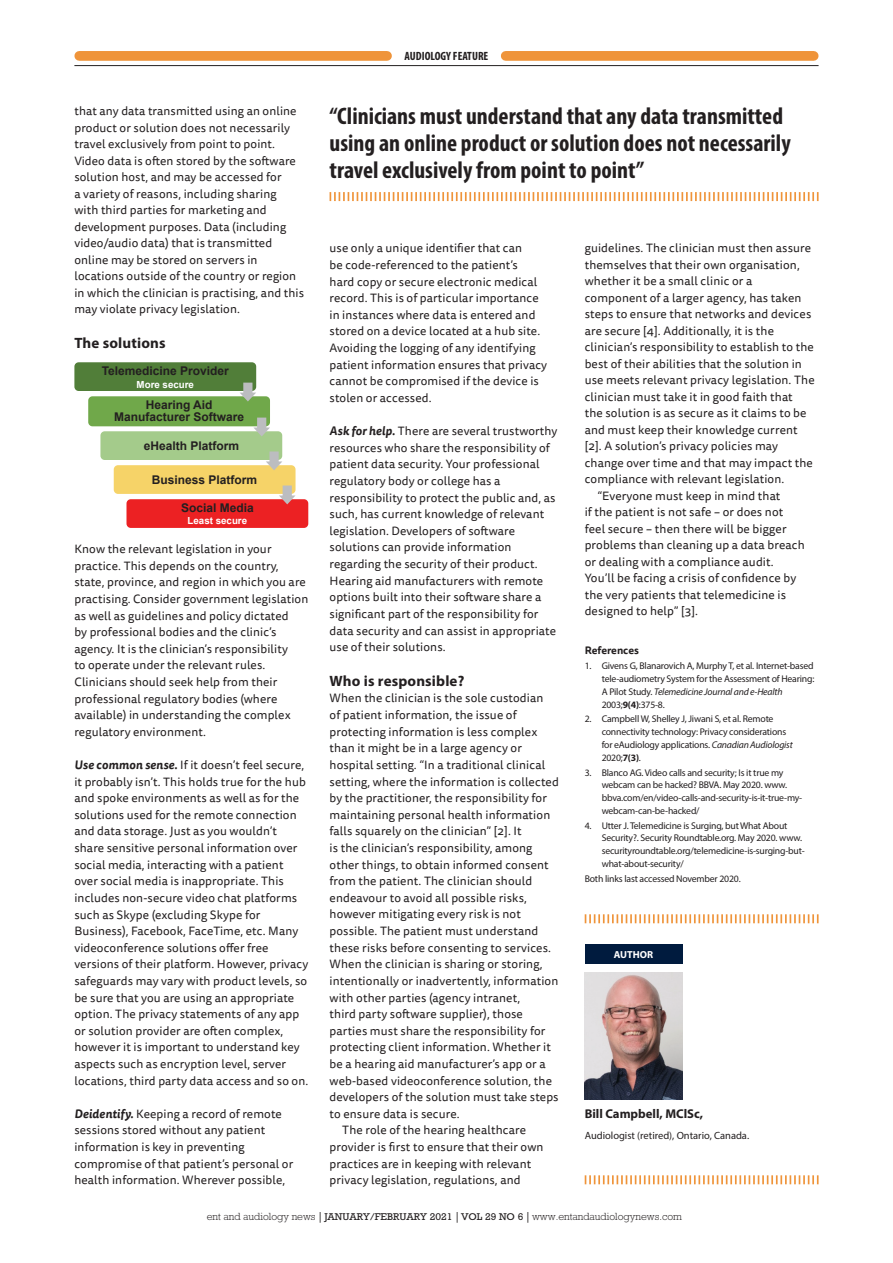
<style>
.page{position:relative;width:893px;height:1263px;background:#fff}
.page>*{position:absolute;margin:0;border:0;box-sizing:border-box;transform-origin:0 0}
.feature_Quote{font:700 condensed 24px/27px "Myriad Pro";color:#231f20}
.Feature_Subhead{font:700 15px "Myriad Pro";letter-spacing:.01em;color:#231f20}
.feature_Author_name{font:700 12.75px "Myriad Pro";color:#231f20}
.feature_body_no_inde{font:12px/16.6px "Tisa Sans Pro";letter-spacing:.01em;color:#231f20}
.feature_Body_Indent{font:12px/16.5px "Tisa Sans Pro";letter-spacing:.01em;color:#231f20}
.t1{font:700 12px/12px "Arial";color:#231f20;text-align:center}
.t2{font:700 condensed 12px "Myriad Pro";color:#231f20}
.t3{font:300 10.5px "Rockwell";color:#231f20}
.feature_author_bioda{font:10.5px "Myriad Pro";color:#231f20}
.feature_Ref_title{font:700 10.5px "Tisa Sans Pro";color:#231f20}
.t4{font:700 10.2px "Myriad Pro";color:#fff}
.feature_Ref_body{font:9.75px/12.8px "Myriad Pro";letter-spacing:-.02em;color:#231f20}
.t5{font:700 9.75px "Arial";color:#fff}
.s1{font-weight:700;font-style:italic}
.s2{font-style:italic}
.s3{font-weight:700}
.s4{font-family:"Adobe Caslon Pro";font-weight:700}
.s5{font-weight:400;font-size:10.05px}
</style>
<div class="page">
<img style="left:585px;top:972px;width:97px;height:128px">
<div style="left:585px;top:944px;width:97px;height:20px;background:#001b3e"></div>
<svg style="left:585px;top:914px;width:234px;height:9px"></svg>
<svg style="left:585px;top:1175px;width:234px;height:9px"></svg>
<div style="left:74px;top:362px;width:182px;height:29px;background:#517e39;border-radius:4px"></div>
<div style="left:88px;top:396px;width:182px;height:30px;background:#70a84a;border-radius:4px"></div>
<div style="left:100px;top:431px;width:182px;height:29px;background:#a4cb8b;border-radius:4px"></div>
<div style="left:114px;top:465px;width:182px;height:29px;background:#f6d368;border-radius:4px"></div>
<div style="left:126px;top:499px;width:182px;height:29px;background:#ec2123;border-radius:4px"></div>
<div style="left:243px;top:383px;width:9px;height:12px;background:#bcbdc0"></div>
<svg style="left:240px;top:393px;width:16px;height:8px"></svg>
<div style="left:257px;top:418px;width:9px;height:12px;background:#bcbdc0"></div>
<svg style="left:253px;top:427px;width:17px;height:9px"></svg>
<div style="left:269px;top:451px;width:10px;height:13px;background:#bcbdc0"></div>
<svg style="left:266px;top:461px;width:16px;height:9px"></svg>
<div style="left:283px;top:485px;width:9px;height:13px;background:#bcbdc0"></div>
<svg style="left:279px;top:495px;width:17px;height:9px"></svg>
<svg style="left:330px;top:192px;width:489px;height:9px"></svg>
<hr style="left:74px;top:65px;width:745px;height:1px;background:#231f20">
<div style="left:79px;top:51px;width:308px;height:10px;background:#ef943a"></div>
<div style="left:506px;top:51px;width:308px;height:10px;background:#ef943a"></div>
<p class="feature_body_no_inde" style="left:74px;top:103px;width:231px">that any data transmitted using an online product or solution does not necessarily travel exclusively from point to point.<br>Video data is often stored by the software solution host, and may be accessed for<br>a variety of reasons, including sharing<br>with third parties for marketing and development purposes. Data (including video/audio data) that is transmitted online may be stored on servers in locations outside of the country or region in which the clinician is practising, and this may violate privacy legislation.</p>
<p class="Feature_Subhead" style="left:74px;top:333px;width:93px">The solutions</p>
<p class="t1" style="left:102px;top:365px;width:129px">Telemedicine Provider</p>
<p class="t5" style="left:137px;top:378px;width:59px">More secure</p>
<p class="t1" style="left:114px;top:399px;width:132px">Hearing Aid<br>Manufacturer Software</p>
<p class="t1" style="left:144px;top:440px;width:97px">eHealth Platform</p>
<p class="t1" style="left:152px;top:474px;width:107px">Business Platform</p>
<p class="t1" style="left:181px;top:502px;width:74px">Social Media</p>
<p class="t5" style="left:188px;top:514px;width:61px">Least secure</p>
<p class="feature_body_no_inde" style="left:74px;top:541px;width:235px">Know the relevant legislation in your practice. This depends on the country, state, province, and region in which you are practising. Consider government legislation as well as guidelines and policy dictated<br>by professional bodies and the clinic’s agency. It is the clinician’s responsibility<br>to operate under the relevant rules.<br>Clinicians should seek help from their professional regulatory bodies (where available) in understanding the complex regulatory environment.</p>
<p class="feature_body_no_inde" style="left:74px;top:757px;width:235px"><span class="s1">Use common sense.</span> If it doesn’t feel secure, it probably isn’t. This holds true for the hub and spoke environments as well as for the solutions used for the remote connection and data storage. Just as you wouldn’t share sensitive personal information over social media, interacting with a patient over social media is inappropriate. This includes non-secure video chat platforms such as Skype (excluding Skype for Business), Facebook, FaceTime, etc. Many videoconference solutions offer free versions of their platform. However, privacy safeguards may vary with product levels, so be sure that you are using an appropriate option. The privacy statements of any app or solution provider are often complex, however it is important to understand key aspects such as encryption level, server locations, third party data access and so on.</p>
<p class="feature_body_no_inde" style="left:74px;top:1106px;width:220px"><span class="s1">Deidentify.</span> Keeping a record of remote sessions stored without any patient information is key in preventing compromise of that patient’s personal or health information. Wherever possible,</p>
<p class="t2" style="left:405px;top:49px;width:85px">AUDIOLOGY FEATURE</p>
<p class="feature_Quote" style="left:330px;top:102px;width:463px">“Clinicians must understand that any data transmitted using an online product or solution does not necessarily travel exclusively from point to point”</p>
<p class="feature_body_no_inde" style="left:330px;top:240px;width:219px">use only a unique identifier that can<br>be code-referenced to the patient’s<br>hard copy or secure electronic medical record. This is of particular importance in instances where data is entered and stored on a device located at a hub site.<br>Avoiding the logging of any identifying patient information ensures that privacy cannot be compromised if the device is stolen or accessed.</p>
<p class="feature_body_no_inde" style="left:330px;top:423px;width:229px"><span class="s1">Ask for help.</span> There are several trustworthy resources who share the responsibility of patient data security. Your professional regulatory body or college has a responsibility to protect the public and, as such, has current knowledge of relevant legislation. Developers of software solutions can provide information regarding the security of their product.<br>Hearing aid manufacturers with remote options built into their software share a significant part of the responsibility for data security and can assist in appropriate use of their solutions.</p>
<p class="Feature_Subhead" style="left:330px;top:671px;width:136px">Who is responsible?</p>
<p class="feature_body_no_inde" style="left:330px;top:690px;width:231px">When the clinician is the sole custodian<br>of patient information, the issue of protecting information is less complex than it might be in a large agency or hospital setting. “In a traditional clinical setting, where the information is collected by the practitioner, the responsibility for maintaining personal health information falls squarely on the clinician” [2]. It<br>is the clinician’s responsibility, among other things, to obtain informed consent from the patient. The clinician should endeavour to avoid all possible risks, however mitigating every risk is not possible. The patient must understand these risks before consenting to services.<br>When the clinician is sharing or storing, intentionally or inadvertently, information with other parties (agency intranet,<br>third party software supplier), those parties must share the responsibility for protecting client information. Whether it be a hearing aid manufacturer’s app or a web-based videoconference solution, the developers of the solution must take steps to ensure data is secure.</p>
<p class="feature_Body_Indent" style="left:330px;top:1122px;width:215px;text-indent:13px">The role of the hearing healthcare provider is first to ensure that their own practices are in keeping with relevant privacy legislation, regulations, and</p>
<p class="feature_Body_Indent" style="left:585px;top:240px;width:231px">guidelines. The clinician must then assure themselves that their own organisation, whether it be a small clinic or a component of a larger agency, has taken steps to ensure that networks and devices are secure [4]. Additionally, it is the clinician’s responsibility to establish to the best of their abilities that the solution in use meets relevant privacy legislation. The clinician must take it in good faith that<br>the solution is as secure as it claims to be and must keep their knowledge current [2]. A solution’s privacy policies may change over time and that may impact the compliance with relevant legislation.</p>
<p class="feature_Body_Indent" style="left:585px;top:488px;width:222px;text-indent:13px">“Everyone must keep in mind that<br>if the patient is not safe – or does not feel secure – then there will be bigger problems than cleaning up a data breach or dealing with a compliance audit.<br>You’ll be facing a crisis of confidence by the very patients that telemedicine is designed to help” [3].</p>
<p class="feature_Ref_title" style="left:585px;top:643px;width:56px">References</p>
<p class="feature_Ref_body" style="left:602px;top:659px;width:214px;text-indent:-17px">1. Givens G, Blanarovich A, Murphy T, et al. Internet-based tele-audiometry System for the Assessment of Hearing:<br>A Pilot Study. <span class="s2">Telemedicine Journal and e-Health </span>2003;<span class="s3">9(4)</span>:375-8.</p>
<p class="feature_Ref_body" style="left:602px;top:713px;width:193px;text-indent:-17px">2. Campbell W, Shelley J, Jiwani S, et al. Remote connectivity technology: Privacy considerations for eAudiology applications. <span class="s2">Canadian Audiologist </span>2020;<span class="s3">7(3)</span>.</p>
<p class="feature_Ref_body" style="left:602px;top:766px;width:202px;text-indent:-17px">3. Blanco AG. Video calls and security; Is it true my webcam can be hacked? BBVA. May 2020. www. bbva.com/en/video-calls-and-security-is-it-true-my&shy;webcam-can-be-hacked/</p>
<p class="feature_Ref_body" style="left:602px;top:819px;width:205px;text-indent:-17px">4. Utter J. Telemedicine is Surging, but What About Security?. Security Roundtable.org. May 2020. www. securityroundtable.org/telemedicine-is-surging-but&shy;what-about-security/</p>
<p class="feature_Ref_body" style="left:585px;top:872px;width:158px">Both links last accessed November 2020.</p>
<p class="t4" style="left:614px;top:948px;width:41px">AUTHOR</p>
<p class="feature_Author_name" style="left:585px;top:1105px;width:120px">Bill Campbell, MClSc,</p>
<p class="feature_author_bioda" style="left:585px;top:1129px;width:166px">Audiologist (retired), Ontario, Canada.</p>
<p class="t3" style="left:207px;top:1210px;width:477px">ent and audiology news <span class="s4">|</span> <span class="s5">JANUARY/FEBRUARY 2021</span> <span class="s4">|</span> <span class="s5">VOL 29 NO 6</span> <span class="s4">|</span> www.entandaudiologynews.com</p>
</div>
